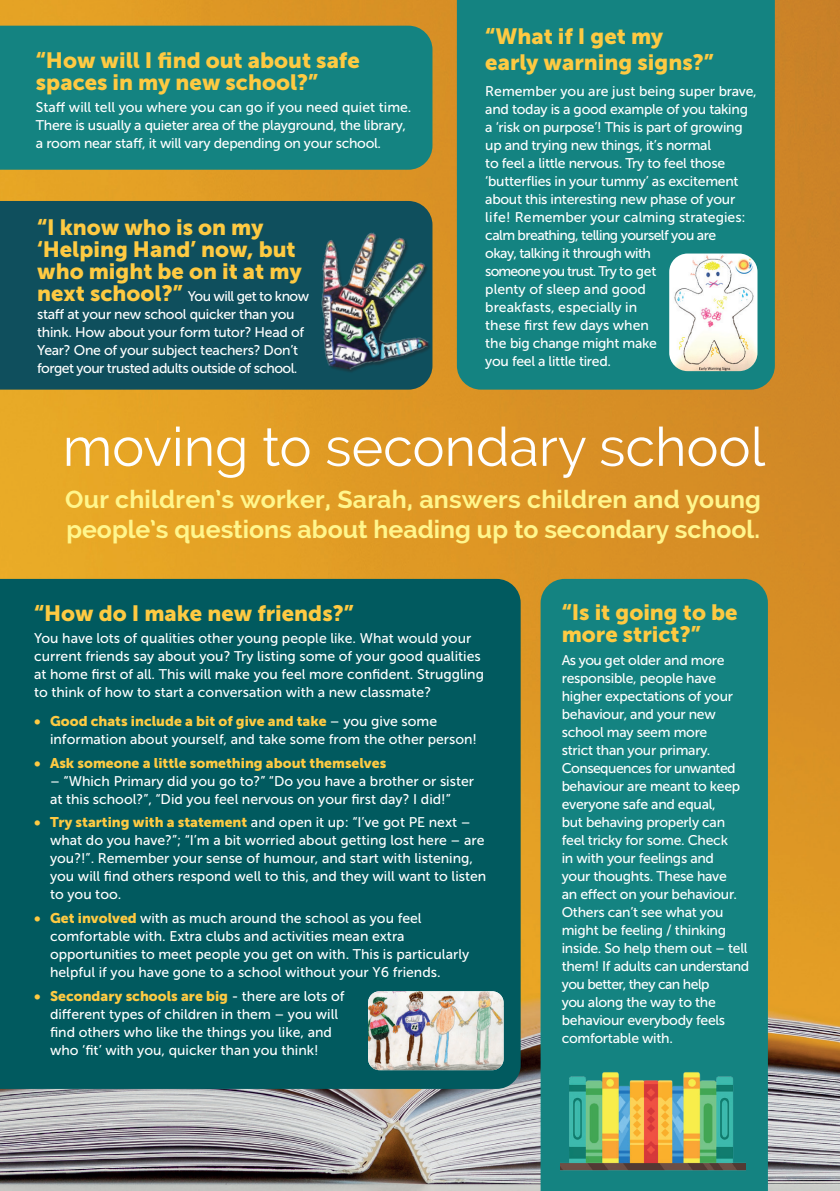
<style>
.page{position:relative;width:840px;height:1191px;background:#fff}
.page>*{position:absolute;margin:0;border:0;box-sizing:border-box;transform-origin:0 0}
.t1{font:53.8px "Raleway";color:#fff}
.t2{font:700 24.8px/29.8px "Raleway";color:#fff68d}
.t3{font:22px/22px "Museo Sans 900";color:#feca42}
.t4{font:14px/18px "Museo Sans 500";letter-spacing:-.02em;color:#fff}
.t5{font:14px/18px "Museo Sans 500";color:#fff}
.t6{font:14px "Museo Sans 900";color:#feca42}
.s1{font-family:"Museo Sans 900";font-size:22px;color:#feca42}
.s2{font-family:"Museo Sans 500";color:#fff}
.s3{font-family:"Museo Sans 900";color:#feca42}
</style>
<div class="page">
<img style="left:0;top:0;width:839px;height:1191px">
<div style="left:0;top:201px;width:432px;height:188px;background:#0f4f5d"></div>
<div style="left:0;top:26px;width:432px;height:144px;background:#148381"></div>
<div style="left:456px;top:0;width:318px;height:389px;background:#148381"></div>
<div style="left:0;top:579px;width:520px;height:510px;background:#015a5f"></div>
<div style="left:540px;top:579px;width:227px;height:612px;background:#148381"></div>
<img style="left:304px;top:224px;width:142px;height:159px">
<img style="left:368px;top:991px;width:135px;height:79px">
<img style="left:668px;top:253px;width:89px;height:118px">
<img style="left:560px;top:1052px;width:185px;height:139px">
<h3 class="t3" style="left:36px;top:49px;width:325px">“How will I find out about safe spaces in my new school?”</h3>
<p class="t4" style="left:36px;top:98px;width:377px">Staff will tell you where you can go if you need quiet time.<br>There is usually a quieter area of the playground, the library, a room near staff, it will vary depending on your school.</p>
<h3 class="t3" style="left:37px;top:216px;width:266px">“I know who is on my ‘Helping Hand’ now, but who might be on it at my</h3>
<p class="t4" style="left:37px;top:287px;width:273px"><span class="s1">next school?”</span> You will get to know staff at your new school quicker than you think. How about your form tutor? Head of Year? One of your subject teachers? Don’t forget your trusted adults outside of school.</p>
<h3 class="t3" style="left:485px;top:23px;width:230px;line-height:26px">“What if I get my early warning signs?”</h3>
<p class="t4" style="left:485px;top:82px;width:273px">Remember you are just being super brave, and today is a good example of you taking a ‘risk on purpose’! This is part of growing up and trying new things, it’s normal<br>to feel a little nervous. Try to feel those ‘butterflies in your tummy’ as excitement about this interesting new phase of your life! Remember your calming strategies: calm breathing, telling yourself you are<br>okay, talking it through with<br>someone you trust. Try to get<br>plenty of sleep and good<br>breakfasts, especially in<br>these first few days when<br>the big change might make<br>you feel a little tired.</p>
<h1 class="t1" style="left:63px;top:415px;width:703px">moving to secondary school</h1>
<h2 class="t2" style="left:65px;top:484px;width:697px">Our children’s worker, Sarah, answers children and young people’s questions about heading up to secondary school.</h2>
<h3 class="t3" style="left:34px;top:601px;width:321px">“How do I make new friends?”</h3>
<p class="t5" style="left:34px;top:629px;width:451px">You have lots of qualities other young people like. What would your current friends say about you? Try listing some of your good qualities at home first of all. This will make you feel more confident. Struggling to think of how to start a conversation with a new classmate?</p>
<p class="t6" style="left:34px;top:713px;width:404px">• Good chats include a bit of give and take <span class="s2">– you give some</span></p>
<p class="t5" style="left:50px;top:730px;width:428px">information about yourself, and take some from the other person!</p>
<p class="t6" style="left:34px;top:754px;width:353px">• Ask someone a little something about themselves</p>
<p class="t5" style="left:50px;top:772px;width:425px">– “Which Primary did you go to?” “Do you have a brother or sister at this school?”, “Did you feel nervous on your first day? I did!”</p>
<p class="t5" style="left:50px;top:813px;width:437px;text-indent:-16px"><span class="s3">• Try starting with a statement</span> and open it up: “I’ve got PE next – what do you have?”; “I’m a bit worried about getting lost here – are you?!”. Remember your sense of humour, and start with listening, you will find others respond well to this, and they will want to listen to you too.</p>
<p class="t5" style="left:50px;top:909px;width:420px;text-indent:-16px"><span class="s3">• Get involved</span> with as much around the school as you feel comfortable with. Extra clubs and activities mean extra opportunities to meet people you get on with. This is particularly helpful if you have gone to a school without your Y6 friends.</p>
<p class="t6" style="left:34px;top:988px;width:312px">• Secondary schools are big <span class="s2">- there are lots of</span></p>
<p class="t5" style="left:50px;top:1005px;width:289px">different types of children in them – you will find others who like the things you like, and who ‘fit’ with you, quicker than you think!</p>
<h3 class="t3" style="left:561px;top:601px;width:177px">“Is it going to be more strict?”</h3>
<p class="t4" style="left:561px;top:651px;width:189px">As you get older and more responsible, people have higher expectations of your behaviour, and your new school may seem more<br>strict than your primary.<br>Consequences for unwanted behaviour are meant to keep everyone safe and equal,<br>but behaving properly can feel tricky for some. Check<br>in with your feelings and<br>your thoughts. These have<br>an effect on your behaviour.<br>Others can’t see what you might be feeling / thinking inside. So help them out – tell them! If adults can understand you better, they can help<br>you along the way to the behaviour everybody feels comfortable with.</p>
</div>
